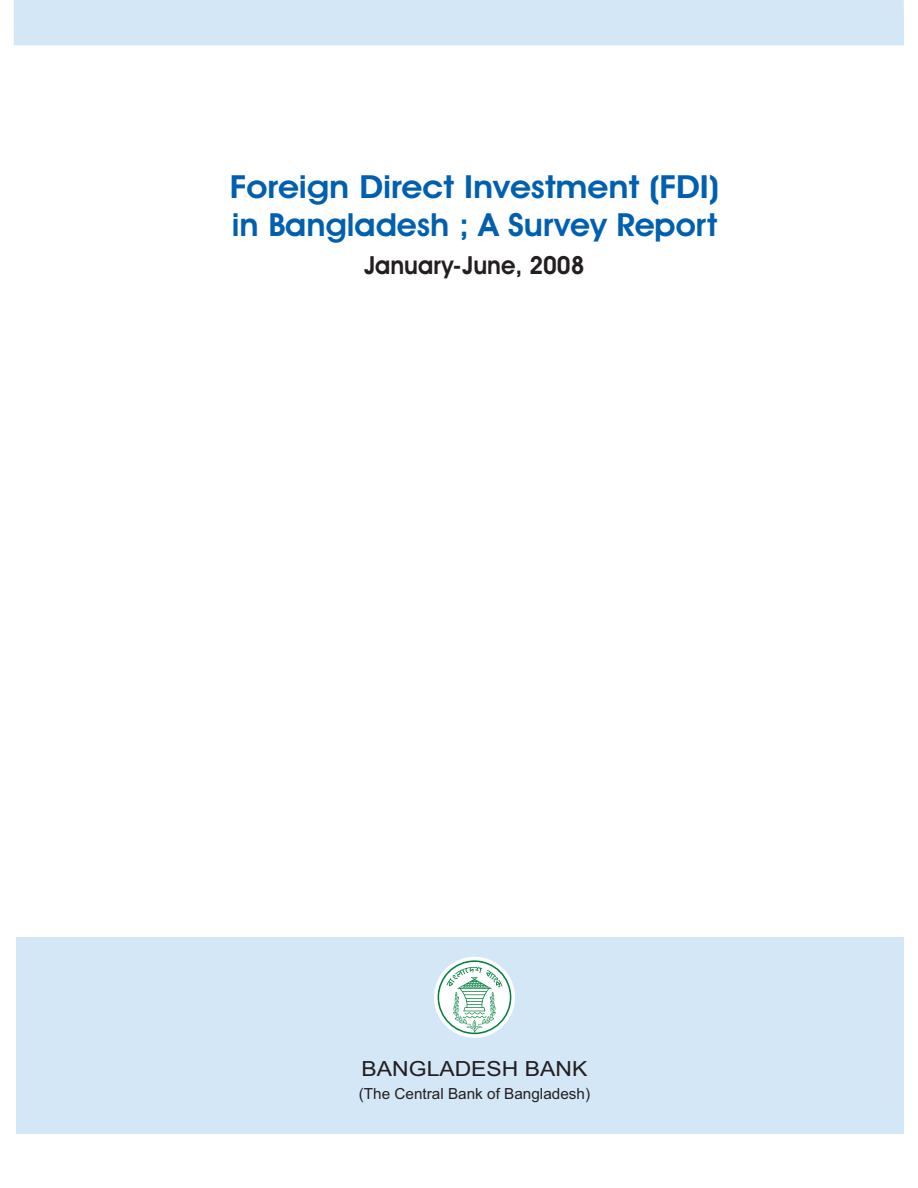
<style>
.page{position:relative;width:918px;height:1188px;background:#fff}
.page>*{position:absolute;margin:0;border:0;box-sizing:border-box;transform-origin:0 0}
.t1{font:600 31.95px/38.2px "Avant Garde IT Cby BT";color:#0060af;scale:1.08 1}
.t2{font:600 25.05px "Avant Garde IT Cby BT";color:#231f20;scale:.95 1}
.t3{font:20.85px "Arial";color:#231f20;scale:1.1 1}
.t4{font:15.3px "Arial";color:#231f20}
</style>
<div class="page">
<div style="left:16px;top:937px;width:888px;height:197px;background:#d4e7f7"></div>
<div style="left:14px;top:0;width:890px;height:45px;background:#d4e7f7"></div>
<svg style="left:434px;top:957px;width:81px;height:81px"></svg>
<svg style="left:438px;top:960px;width:73px;height:74px"></svg>
<div style="left:439px;top:962px;width:71px;height:71px;background:#fff;border-radius:50%"></div>
<svg style="left:446px;top:967px;width:56px;height:66px"></svg>
<p class="t1" style="left:230px;top:171px;width:454px">Foreign Direct Investment (FDI) in Bangladesh ; A Survey Report</p>
<p class="t2" style="left:364px;top:256px;width:233px">January-June, 2008</p>
<p class="t3" style="left:362px;top:1061px;width:207px">BANGLADESH BANK</p>
<p class="t4" style="left:359px;top:1088px;width:233px">(The Central Bank of Bangladesh)</p>
</div>
